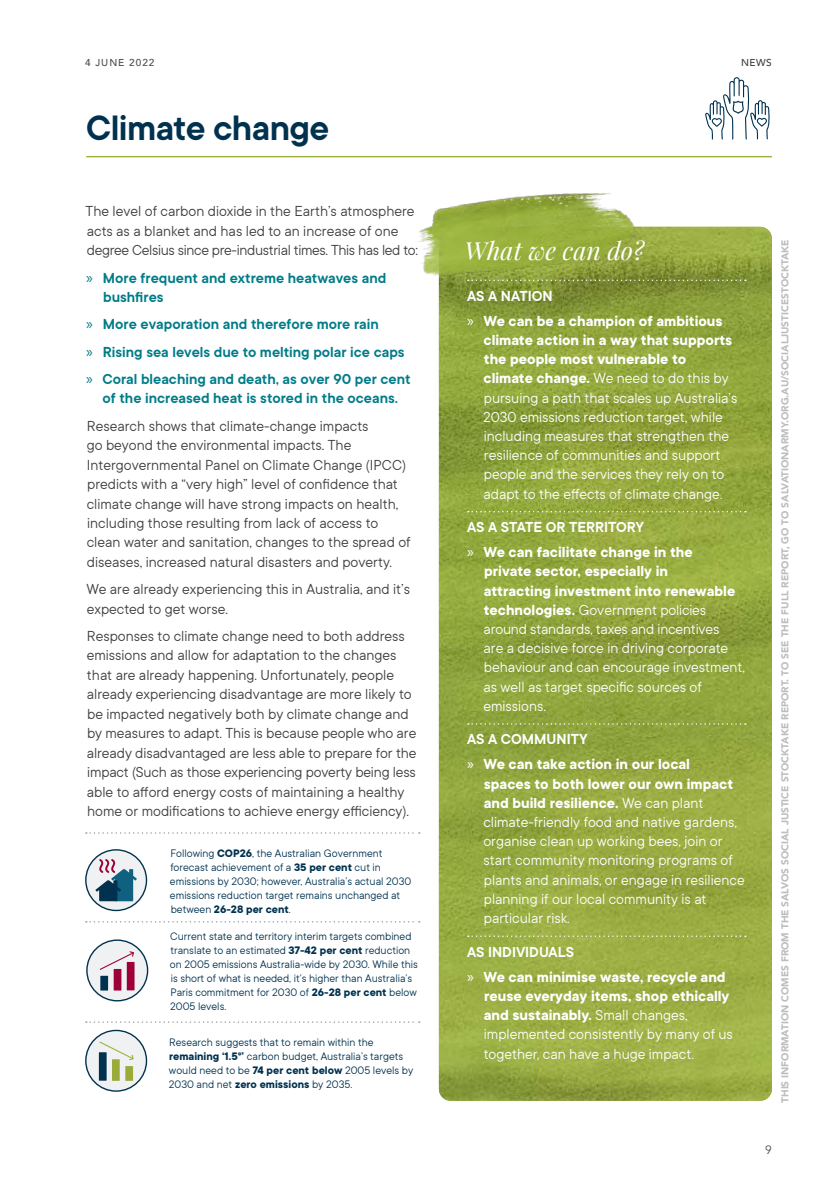
<style>
.page{position:relative;width:840px;height:1191px;background:#fff}
.page>*{position:absolute;margin:0;border:0;box-sizing:border-box;transform-origin:0 0}
.Heading_1{font:600 38.8px "TT Commons";letter-spacing:-.015em;color:#003250}
.What_can_we_do{font:italic 25px "Playfair Display";color:#fff}
.body{font:16px/19.4px "TT Commons";color:#3e3e3f}
.t1{font:16px/19.2px "TT Commons";color:#fff}
.t2{font:600 16px/19.4px "TT Commons";color:#007c89}
.t3{font:700 16px/19.2px "TT Commons";color:#fff}
.Subhead_reversed_wit{font:600 16px "TT Commons";color:#fff}
.facts_blue{font:12px/13.8px "TT Commons";color:#003250}
.t4{font:12px "Avenir";color:#4b4c4d}
.Image_Credit{font:900 10px "Avenir";color:#bcbdc0}
.t5{font:500 10px "Avenir";letter-spacing:.1em;color:#4b4c4d}
.Page_name_-_Right{font:500 10px "Avenir";color:#3e3e3f}
.s1{font-family:"Myriad Pro";font-weight:400}
.s2{font-weight:700}
.s3{font-family:"Myriad Pro"}
.s4{font-weight:400}
</style>
<div class="page">
<img style="left:438px;top:227px;width:333px;height:873px">
<hr style="left:86px;top:156px;width:685px;height:1px;background:#9bb03b">
<svg style="left:86px;top:1021px;width:333px;height:1px"></svg>
<svg style="left:86px;top:921px;width:333px;height:1px"></svg>
<svg style="left:86px;top:832px;width:333px;height:1px"></svg>
<img style="left:418px;top:193px;width:229px;height:96px">
<svg style="left:467px;top:279px;width:278px;height:2px"></svg>
<svg style="left:467px;top:511px;width:278px;height:1px"></svg>
<svg style="left:467px;top:723px;width:278px;height:1px"></svg>
<svg style="left:467px;top:935px;width:278px;height:2px"></svg>
<svg style="left:86px;top:850px;width:60px;height:60px"></svg>
<div style="left:85px;top:849px;width:62px;height:62px;border:1px solid #003250;border-radius:50%"></div>
<svg style="left:95px;top:859px;width:42px;height:42px"></svg>
<div style="left:87px;top:940px;width:60px;height:60px;background:#f0f1f2;border-radius:50%"></div>
<div style="left:86px;top:939px;width:62px;height:62px;border:1px solid #003250;border-radius:50%"></div>
<div style="left:100px;top:975px;width:8px;height:15px;background:#003250"></div>
<div style="left:114px;top:969px;width:7px;height:21px;background:#9d0138"></div>
<div style="left:127px;top:962px;width:7px;height:28px;background:#9d0138"></div>
<svg style="left:100px;top:951px;width:34px;height:19px"></svg>
<div style="left:86px;top:1030px;width:60px;height:61px;background:#f0f1f2;border-radius:50%"></div>
<div style="left:85px;top:1029px;width:62px;height:62px;border:1px solid #003250;border-radius:50%"></div>
<div style="left:125px;top:1066px;width:8px;height:14px;background:#9bab3b"></div>
<div style="left:112px;top:1059px;width:8px;height:21px;background:#9bab3b"></div>
<div style="left:99px;top:1052px;width:8px;height:28px;background:#003250"></div>
<svg style="left:99px;top:1041px;width:35px;height:19px"></svg>
<svg style="left:705px;top:77px;width:64px;height:63px"></svg>
<p class="t5" style="left:85px;top:54px;width:33px">4 JUNE</p>
<p class="t5" style="left:129px;top:54px;width:27px">2022</p>
<p class="Heading_1" style="left:86px;top:103px;width:245px">Climate change</p>
<p class="body" style="left:85px;top:201px;width:333px">The level of carbon dioxide in the Earth’s atmosphere acts as a blanket and has led to an increase of one degree Celsius since pre-industrial times. This has led to:</p>
<p class="t2" style="left:103px;top:267px;width:284px;text-indent:-17px"><span class="s1">»</span> More frequent and extreme heatwaves and bushfires</p>
<p class="t2" style="left:86px;top:314px;width:294px"><span class="s1">»</span> More evaporation and therefore more rain</p>
<p class="t2" style="left:86px;top:341px;width:320px"><span class="s1">»</span> Rising sea levels due to melting polar ice caps</p>
<p class="t2" style="left:86px;top:369px;width:326px;text-align:center"><span class="s1">»</span> Coral bleaching and death, as over 90 per cent of the increased heat is stored in the oceans.</p>
<p class="body" style="left:87px;top:415px;width:325px">Research shows that climate-change impacts<br>go beyond the environmental impacts. The Intergovernmental Panel on Climate Change (IPCC) predicts with a “very high” level of confidence that climate change will have strong impacts on health, including those resulting from lack of access to clean water and sanitation, changes to the spread of diseases, increased natural disasters and poverty.</p>
<p class="body" style="left:87px;top:579px;width:325px">We are already experiencing this in Australia, and it’s expected to get worse.</p>
<p class="body" style="left:87px;top:625px;width:331px">Responses to climate change need to both address emissions and allow for adaptation to the changes that are already happening. Unfortunately, people already experiencing disadvantage are more likely to be impacted negatively both by climate change and by measures to adapt. This is because people who are already disadvantaged are less able to prepare for the impact (Such as those experiencing poverty being less able to afford energy costs of maintaining a healthy home or modifications to achieve energy efficiency).</p>
<p class="facts_blue" style="left:170px;top:846px;width:243px">Following <span class="s2">COP26</span>, the Australian Government forecast achievement of a <span class="s2">35 per cent</span> cut in emissions by 2030; however, Australia’s actual 2030 emissions reduction target remains unchanged at between <span class="s2">26-28 per cent</span>.</p>
<p class="facts_blue" style="left:170px;top:929px;width:249px">Current state and territory interim targets combined translate to an estimated <span class="s2">37-42 per cent</span> reduction on 2005 emissions Australia-wide by 2030. While this is short of what is needed, it’s higher than Australia’s Paris commitment for 2030 of <span class="s2">26-28 per cent</span> below 2005 levels.</p>
<p class="facts_blue" style="left:169px;top:1035px;width:246px">Research suggests that to remain within the <span class="s2">remaining ‘1.5°’</span> carbon budget, Australia’s targets would need to be <span class="s2">74 per cent below</span> 2005 levels by 2030 and net <span class="s2">zero emissions</span> by 2035.</p>
<p class="Page_name_-_Right" style="left:740px;top:54px;width:32px">NEWS</p>
<p class="What_can_we_do" style="left:464px;top:231px;width:181px">What we can do?</p>
<p class="Subhead_reversed_wit" style="left:467px;top:285px;width:87px">AS A NATION</p>
<p class="t1" style="left:483px;top:310px;width:256px;text-indent:-16px"><span class="s3">»</span> <span class="s2">We can be a champion of ambitious climate action in a way that supports the people most vulnerable to climate change.</span> We need to do this by pursuing a path that scales up Australia’s 2030 emissions reduction target, while including measures that strengthen the resilience of communities and support people and the services they rely on to adapt to the effects of climate change.</p>
<p class="Subhead_reversed_wit" style="left:467px;top:517px;width:178px">AS A STATE OR TERRITORY</p>
<p class="t1" style="left:483px;top:542px;width:263px;text-indent:-16px"><span class="s3">»</span> <span class="s2">We can facilitate change in the<br>private sector, especially in<br>attracting investment into renewable technologies.</span> Government policies around standards, taxes and incentives<br>are a decisive force in driving corporate behaviour and can encourage investment, as well as target specific sources of emissions.</p>
<p class="Subhead_reversed_wit" style="left:467px;top:729px;width:122px">AS A COMMUNITY</p>
<p class="t1" style="left:483px;top:754px;width:263px;text-indent:-16px"><span class="s3">»</span> <span class="s2">We can take action in our local<br>spaces to both lower our own impact and build resilience.</span> We can plant climate-friendly food and native gardens, organise clean up working bees, join or start community monitoring programs of plants and animals, or engage in resilience planning if our local community is at particular risk.</p>
<p class="Subhead_reversed_wit" style="left:467px;top:941px;width:108px">AS INDIVIDUALS</p>
<p class="t3" style="left:483px;top:966px;width:251px;text-indent:-17px"><span class="s1">»</span> We can minimise waste, recycle and reuse everyday items, shop ethically and sustainably. <span class="s4">Small changes, implemented consistently by many of us together, can have a huge impact.</span></p>
<p class="Image_Credit" style="left:775px;top:1102px;width:865px;rotate:-90deg">THIS INFORMATION COMES FROM THE SALVOS SOCIAL JUSTICE STOCKTAKE REPORT. TO SEE THE FULL REPORT, GO TO SALVATIONARMY.ORG.AU/SOCIALJUSTICESTOCKTAKE</p>
<p class="t4" style="left:764px;top:1142px;width:8px">9</p>
</div>
